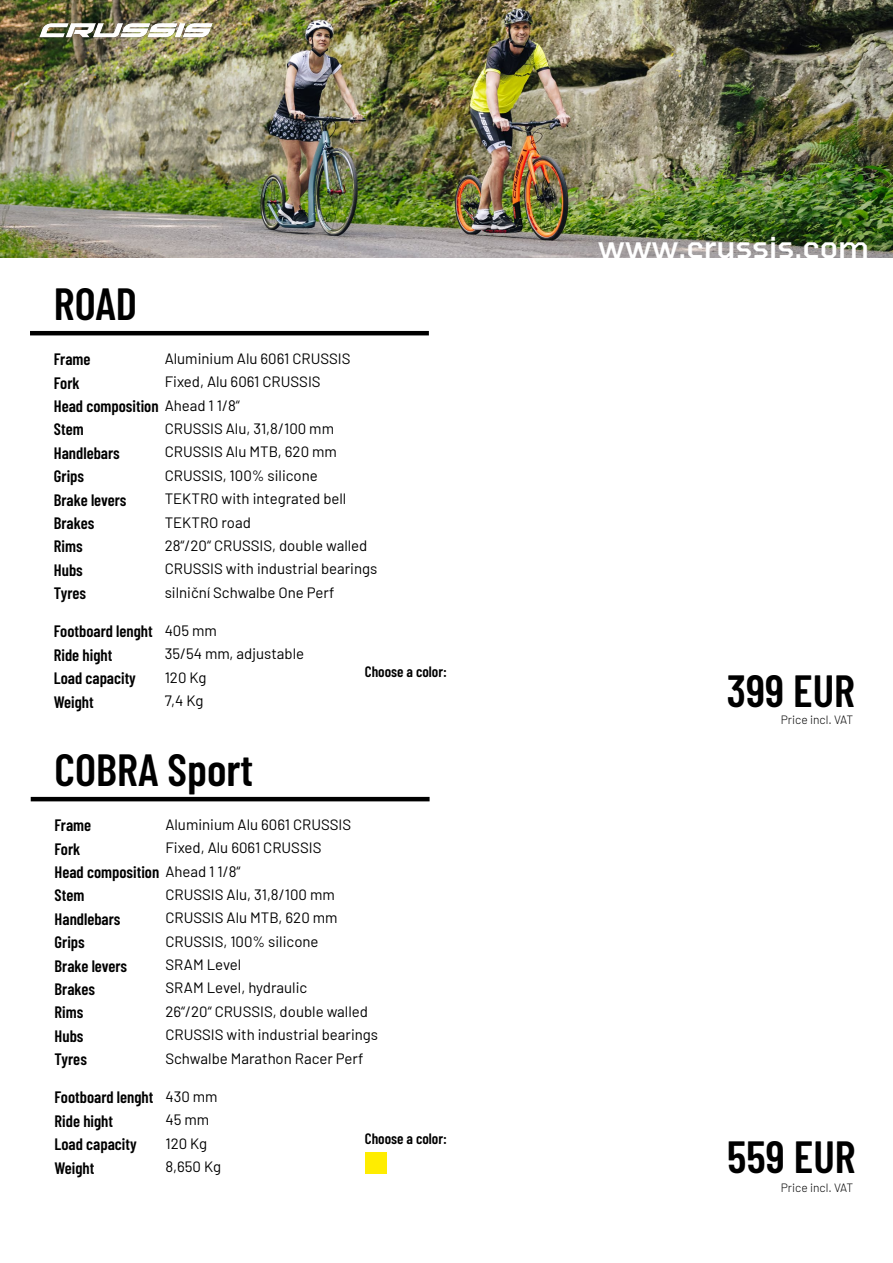
<style>
.page{position:relative;width:893px;height:1263px;background:#fff}
.page>*{position:absolute;margin:0;border:0;box-sizing:border-box;transform-origin:0 0}
.t1{font:600 45px "Barlow Condensed";color:#000}
.t2{font:500 30px "Tomorrow";color:#fff}
.t3{font:600 16.5px/23.4px "Barlow Condensed";color:#000}
.t4{font:15px/23.4px "Barlow";color:#000}
.t5{font:600 15px "Barlow Condensed";color:#000}
.t6{font:300 12px "Barlow";color:#000}
.s1{font-family:"Barlow";font-weight:400;font-size:15px}
</style>
<div class="page">
<hr style="left:31px;top:797px;width:399px;height:4px;background:#000">
<div style="left:365px;top:1152px;width:22px;height:22px;background:#ffed00"></div>
<hr style="left:30px;top:331px;width:399px;height:4px;background:#000">
<img style="left:0;top:0;width:893px;height:257px">
<img style="left:35px;top:20px;width:178px;height:20px">
<h1 class="t1" style="left:54px;top:271px;width:85px">ROAD</h1>
<p class="t3" style="left:54px;top:347px;width:187px">Frame<br>Fork<br>Head composition <span class="s1">Ahead 1 1/8“<br></span>Stem<br>Handlebars<br>Grips<br>Brake levers<br>Brakes<br>Rims<br>Hubs<br>Tyres</p>
<p class="t3" style="left:54px;top:619px;width:100px">Footboard lenght<br>Ride hight</p>
<p class="t4" style="left:165px;top:345px;width:187px">Aluminium Alu 6061 CRUSSIS<br>Fixed, Alu 6061 CRUSSIS</p>
<p class="t4" style="left:165px;top:416px;width:214px">CRUSSIS Alu, 31,8/100 mm<br>CRUSSIS Alu MTB, 620 mm<br>CRUSSIS, 100% silicone<br>TEKTRO with integrated bell<br>TEKTRO road<br>28“/20“ CRUSSIS, double walled<br>CRUSSIS with industrial bearings silniční Schwalbe One Perf</p>
<p class="t4" style="left:165px;top:618px;width:141px">405 mm<br>35/54 mm, adjustable</p>
<h2 class="t2" style="left:598px;top:222px;width:272px">www.crussis.com</h2>
<p class="t5" style="left:365px;top:661px;width:84px">Choose a color:</p>
<p class="t3" style="left:54px;top:665px;width:84px">Load capacity<br>Weight</p>
<p class="t4" style="left:165px;top:664px;width:43px">120 Kg<br>7,4 Kg</p>
<h1 class="t1" style="left:727px;top:659px;width:130px">399 EUR</h1>
<h1 class="t1" style="left:55px;top:737px;width:200px">COBRA Sport</h1>
<p class="t3" style="left:55px;top:812px;width:187px">Frame<br>Fork<br>Head composition <span class="s1">Ahead 1 1/8“<br></span>Stem<br>Handlebars<br>Grips<br>Brake levers<br>Brakes<br>Rims<br>Hubs<br>Tyres</p>
<p class="t3" style="left:55px;top:1084px;width:100px">Footboard lenght<br>Ride hight</p>
<p class="t4" style="left:165px;top:811px;width:187px">Aluminium Alu 6061 CRUSSIS<br>Fixed, Alu 6061 CRUSSIS</p>
<p class="t4" style="left:165px;top:882px;width:214px">CRUSSIS Alu, 31,8/100 mm<br>CRUSSIS Alu MTB, 620 mm<br>CRUSSIS, 100% silicone<br>SRAM Level<br>SRAM Level, hydraulic<br>26“/20“ CRUSSIS, double walled<br>CRUSSIS with industrial bearings<br>Schwalbe Marathon Racer Perf</p>
<p class="t4" style="left:165px;top:1083px;width:54px">430 mm<br>45 mm</p>
<p class="t6" style="left:781px;top:711px;width:74px">Price incl. VAT</p>
<p class="t5" style="left:365px;top:1127px;width:84px">Choose a color:</p>
<p class="t3" style="left:55px;top:1131px;width:84px">Load capacity<br>Weight</p>
<p class="t4" style="left:165px;top:1130px;width:57px">120 Kg<br>8,650 Kg</p>
<h1 class="t1" style="left:727px;top:1125px;width:130px">559 EUR</h1>
<p class="t6" style="left:781px;top:1178px;width:74px">Price incl. VAT</p>
</div>
